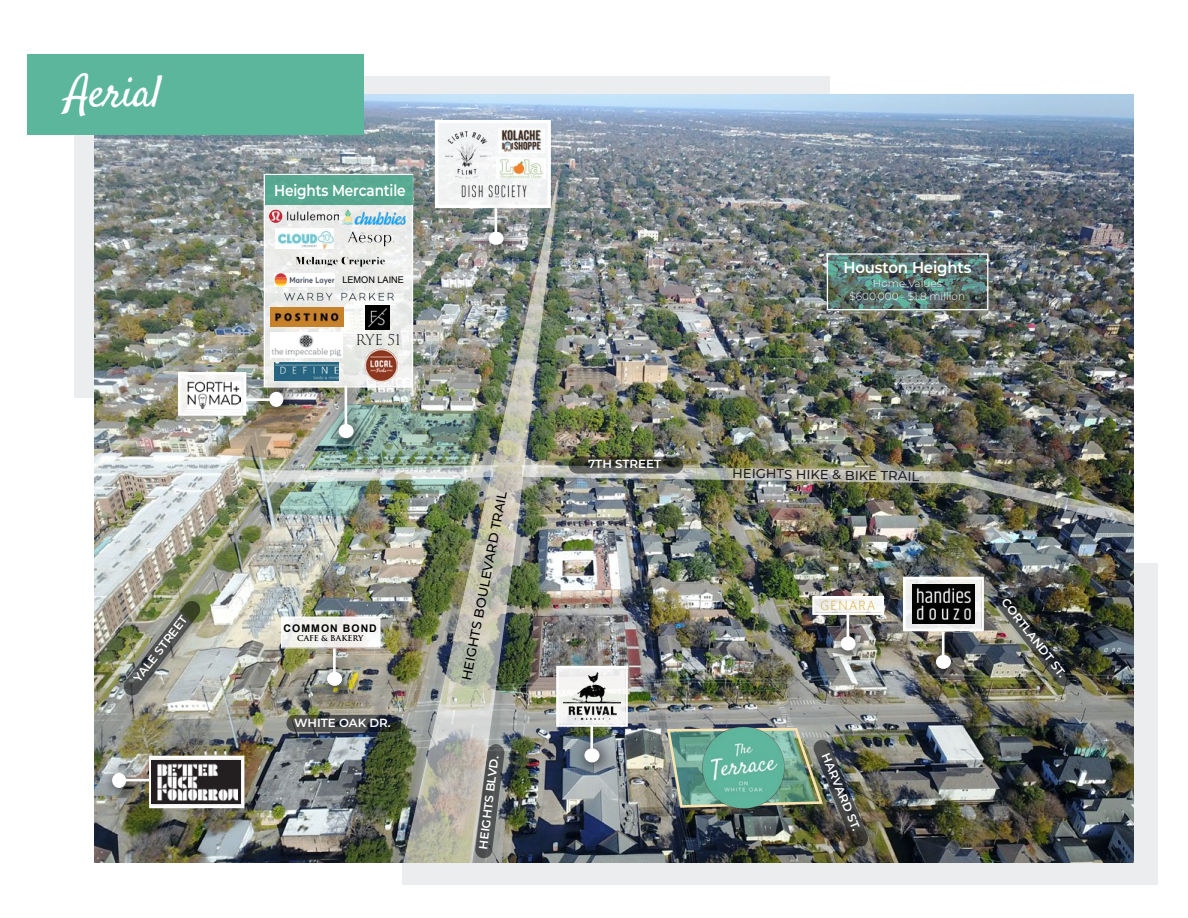
<style>
.page{position:relative;width:1188px;height:918px;background:#fff}
.page>*{position:absolute;margin:0;border:0;box-sizing:border-box;transform-origin:0 0}
.t1{font:45px "Satisfy";letter-spacing:-.025em;color:#fff}
.t2{font:600 15.75px "Montserrat";letter-spacing:-.01em;color:#fff;scale:.87 1}
.t3{font:600 15.75px "Montserrat";letter-spacing:-.01em;color:#fff;scale:.95 1}
.t4{font:300 14.4px "Trajan Pro 3";color:#000}
.t5{font:500 13.05px "Montserrat";color:#000}
.t6{font:500 13.05px "Montserrat";color:#231f20}
.t7{font:300 13.05px "Segoe UI";letter-spacing:.1em;color:#d4af37}
.t8{font:600 11.85px "Montserrat";color:#fff}
.t9{font:300 10.5px/12.6px "Montserrat";color:#fff;text-align:center}
.t10{font:700 10.5px "Arial";letter-spacing:.1em;color:#000}
.t11{font:9.15px "Arial";color:#000}
.t12{font:600 7.8px "Trajan Pro 3";color:#000}
</style>
<div class="page">
<div style="left:74px;top:76px;width:756px;height:321px;background:#ebedef"></div>
<div style="left:402px;top:564px;width:756px;height:321px;background:#ebedef"></div>
<img style="left:94px;top:94px;width:1040px;height:768px">
<img style="left:566px;top:727px;width:56px;height:58px">
<div style="left:584px;top:748px;width:16px;height:14px;background:#fff;border-radius:50%"></div>
<hr style="left:590px;top:725px;width:3px;height:24px;background:#fff">
<svg style="left:558px;top:666px;width:70px;height:61px"></svg>
<div style="left:559px;top:668px;width:66px;height:56px;background:linear-gradient(to right,#ececed,#f4f4f3)"></div>
<img style="left:564px;top:672px;width:56px;height:47px">
<img style="left:94px;top:754px;width:78px;height:57px">
<div style="left:112px;top:773px;width:14px;height:15px;background:#fff;border-radius:50%"></div>
<hr style="left:126px;top:779px;width:23px;height:2px;background:#fff">
<svg style="left:149px;top:756px;width:95px;height:52px"></svg>
<div style="left:152px;top:758px;width:90px;height:48px;background:linear-gradient(to right,#f0f0ef,#edecec)"></div>
<div style="left:152px;top:760px;width:89px;height:43px;background:#231f20"></div>
<img style="left:157px;top:756px;width:80px;height:45px">
<svg style="left:266px;top:205px;width:134px;height:167px"></svg>
<img style="left:270px;top:207px;width:68px;height:17px">
<img style="left:282px;top:290px;width:114px;height:11px">
<img style="left:276px;top:229px;width:58px;height:19px">
<img style="left:293px;top:254px;width:93px;height:14px">
<img style="left:346px;top:228px;width:49px;height:19px">
<img style="left:365px;top:349px;width:33px;height:33px;border-radius:17px">
<img style="left:275px;top:363px;width:63px;height:9px">
<img style="left:270px;top:332px;width:73px;height:25px">
<img style="left:270px;top:308px;width:73px;height:18px">
<svg style="left:435px;top:120px;width:116px;height:60px"></svg>
<div style="left:437px;top:122px;width:112px;height:84px;border:1px solid #fff"></div>
<img style="left:444px;top:131px;width:47px;height:47px">
<img style="left:496px;top:158px;width:49px;height:21px">
<img style="left:499px;top:129px;width:46px;height:24px">
<img style="left:274px;top:274px;width:60px;height:13px">
<img style="left:366px;top:306px;width:24px;height:24px">
<img style="left:342px;top:210px;width:58px;height:14px">
<div style="left:265px;top:175px;width:147px;height:30px;background:#57a890"></div>
<img style="left:320px;top:368px;width:57px;height:4px">
<img style="left:310px;top:648px;width:55px;height:61px">
<div style="left:327px;top:672px;width:15px;height:14px;background:#fff;border-radius:50%"></div>
<hr style="left:333px;top:649px;width:3px;height:23px;background:#fff">
<svg style="left:281px;top:617px;width:99px;height:31px"></svg>
<div style="left:282px;top:618px;width:97px;height:29px;background:#f3f1ee"></div>
<img style="left:823px;top:595px;width:55px;height:78px">
<div style="left:841px;top:636px;width:15px;height:15px;background:#fff;border-radius:50%"></div>
<hr style="left:847px;top:613px;width:2px;height:24px;background:#fff">
<svg style="left:812px;top:596px;width:72px;height:19px"></svg>
<svg style="left:815px;top:599px;width:66px;height:13px"></svg>
<svg style="left:286px;top:715px;width:115px;height:17px;background:#404343"></svg>
<img style="left:124px;top:601px;width:76px;height:94px">
<img style="left:667px;top:728px;width:201px;height:119px">
<img style="left:995px;top:592px;width:78px;height:94px">
<img style="left:400px;top:180px;width:158px;height:682px">
<img style="left:522px;top:465px;width:612px;height:61px">
<svg style="left:569px;top:457px;width:114px;height:17px;background:#4b4d45"></svg>
<img style="left:178px;top:372px;width:315px;height:145px">
<svg style="left:829px;top:255px;width:157px;height:53px;background:#55716b"></svg>
<div style="left:827px;top:253px;width:161px;height:57px;border:1px solid #fff"></div>
<img style="left:918px;top:631px;width:56px;height:61px">
<div style="left:936px;top:655px;width:15px;height:14px;background:#fff;border-radius:50%"></div>
<hr style="left:942px;top:632px;width:3px;height:23px;background:#fff">
<svg style="left:903px;top:577px;width:81px;height:54px"></svg>
<svg style="left:906px;top:579px;width:75px;height:50px"></svg>
<img style="left:913px;top:585px;width:61px;height:38px">
<img style="left:694px;top:718px;width:100px;height:100px">
<div style="left:27px;top:54px;width:337px;height:81px;background:#5bb69c"></div>
<h1 class="t1" style="left:66px;top:64px;width:98px">Aerial</h1>
<p class="t8" style="left:129px;top:675px;width:82px;rotate:-52deg">YALE STREET</p>
<h2 class="t2" style="left:274px;top:179px;width:153px">Heights Mercantile</h2>
<p class="t11" style="left:342px;top:273px;width:63px">LEMON LAINE</p>
<p class="t4" style="left:356px;top:331px;width:47px">RYE 51</p>
<p class="t10" style="left:284px;top:621px;width:95px">COMMON BOND</p>
<p class="t12" style="left:297px;top:633px;width:68px">CAFE &amp; BAKERY</p>
<p class="t8" style="left:294px;top:714px;width:98px">WHITE OAK DR.</p>
<p class="t5" style="left:457px;top:678px;width:194px;rotate:-79deg">HEIGHTS BOULEVARD TRAIL</p>
<p class="t8" style="left:475px;top:848px;width:95px;rotate:-83deg">HEIGHTS BLVD.</p>
<p class="t8" style="left:588px;top:456px;width:75px">7TH STREET</p>
<h2 class="t3" style="left:843px;top:256px;width:136px">Houston Heights</h2>
<p class="t9" style="left:849px;top:277px;width:117px">Home Values $600,000 - $1.8 million</p>
<p class="t6" style="left:733px;top:464px;width:188px;rotate:1deg">HEIGHTS HIKE &amp; BIKE TRAIL</p>
<p class="t7" style="left:820px;top:593px;width:56px">GENARA</p>
<p class="t8" style="left:833px;top:750px;width:84px;rotate:67deg">HARVARD ST.</p>
<p class="t8" style="left:1011px;top:595px;width:98px;rotate:52deg">CORTLAN DT ST.</p>
</div>
